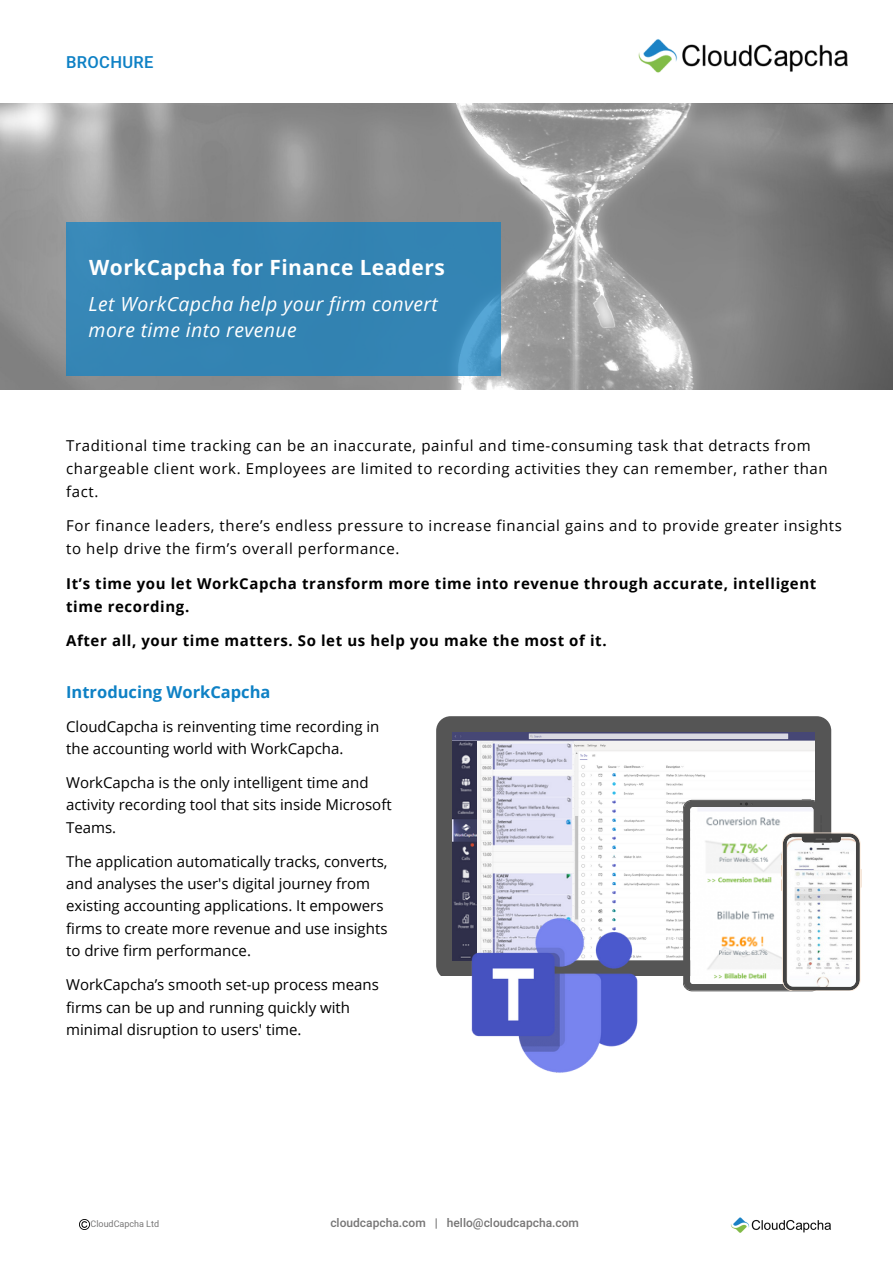
<style>
.page{position:relative;width:893px;height:1264px;background:#fff}
.page>*{position:absolute;margin:0;border:0;box-sizing:border-box;transform-origin:0 0}
.t1{font:700 21px "Open Sans";letter-spacing:.02em;color:#fff}
.t2{font:italic 19.5px/25.8px "Open Sans";letter-spacing:.02em;color:#fff}
.t3{font:700 16.5px "Open Sans";color:#0e81c5}
.t4{font:500 16.5px "Heebo";letter-spacing:.02em;color:#0e81c5}
.t5{font:15px/22.5px "Open Sans";color:#000}
.t6{font:15px/23.1px "Open Sans";letter-spacing:.04em;color:#000}
.t7{font:700 15px/23.1px "Open Sans";letter-spacing:.04em;color:#000}
.t8{font:500 12px "Heebo";color:#787777}
.t9{font:9px "Heebo";color:#787777}
</style>
<div class="page">
<svg style="left:0;top:104px;width:892px;height:285px;background:#919191"></svg>
<div style="left:66px;top:222px;width:435px;height:153px;background:#3383b3"></div>
<img style="left:638px;top:39px;width:210px;height:34px">
<img style="left:730px;top:1217px;width:101px;height:16px">
<svg style="left:79px;top:1219px;width:10px;height:10px"></svg>
<svg style="left:436px;top:716px;width:395px;height:260px;background:#59595a"></svg>
<img style="left:452px;top:740px;width:25px;height:220px">
<img style="left:477px;top:740px;width:336px;height:220px">
<img style="left:452px;top:733px;width:362px;height:7px">
<svg style="left:682px;top:799px;width:179px;height:192px"></svg>
<img style="left:465px;top:895px;width:182px;height:178px">
<p class="t4" style="left:66px;top:51px;width:89px">BROCHURE</p>
<p class="t1" style="left:89px;top:253px;width:357px">WorkCapcha for Finance Leaders</p>
<p class="t2" style="left:89px;top:291px;width:351px">Let WorkCapcha help your firm convert more time into revenue</p>
<p class="t6" style="left:66px;top:433px;width:763px">Traditional time tracking can be an inaccurate, painful and time-consuming task that detracts from chargeable client work. Employees are limited to recording activities they can remember, rather than fact.</p>
<p class="t6" style="left:66px;top:514px;width:777px">For finance leaders, there’s endless pressure to increase financial gains and to provide greater insights to help drive the firm’s overall performance.</p>
<p class="t7" style="left:66px;top:571px;width:751px">It’s time you let WorkCapcha transform more time into revenue through accurate, intelligent time recording.</p>
<p class="t7" style="left:66px;top:629px;width:542px">After all, your time matters. So let us help you make the most of it.</p>
<p class="t3" style="left:66px;top:680px;width:206px">Introducing WorkCapcha</p>
<p class="t5" style="left:66px;top:714px;width:315px">CloudCapcha is reinventing time recording in the accounting world with WorkCapcha.</p>
<p class="t5" style="left:66px;top:770px;width:327px">WorkCapcha is the only intelligent time and activity recording tool that sits inside Microsoft<br>Teams.</p>
<p class="t5" style="left:66px;top:849px;width:323px">The application automatically tracks, converts, and analyses the user's digital journey from existing accounting applications. It empowers firms to create more revenue and use insights to drive firm performance.</p>
<p class="t5" style="left:66px;top:973px;width:314px">WorkCapcha’s smooth set-up process means firms can be up and running quickly with minimal disruption to users' time.</p>
<p class="t9" style="left:90px;top:1217px;width:70px">CloudCapcha Ltd</p>
<p class="t8" style="left:330px;top:1213px;width:250px">cloudcapcha.com | hello@cloudcapcha.com</p>
</div>
